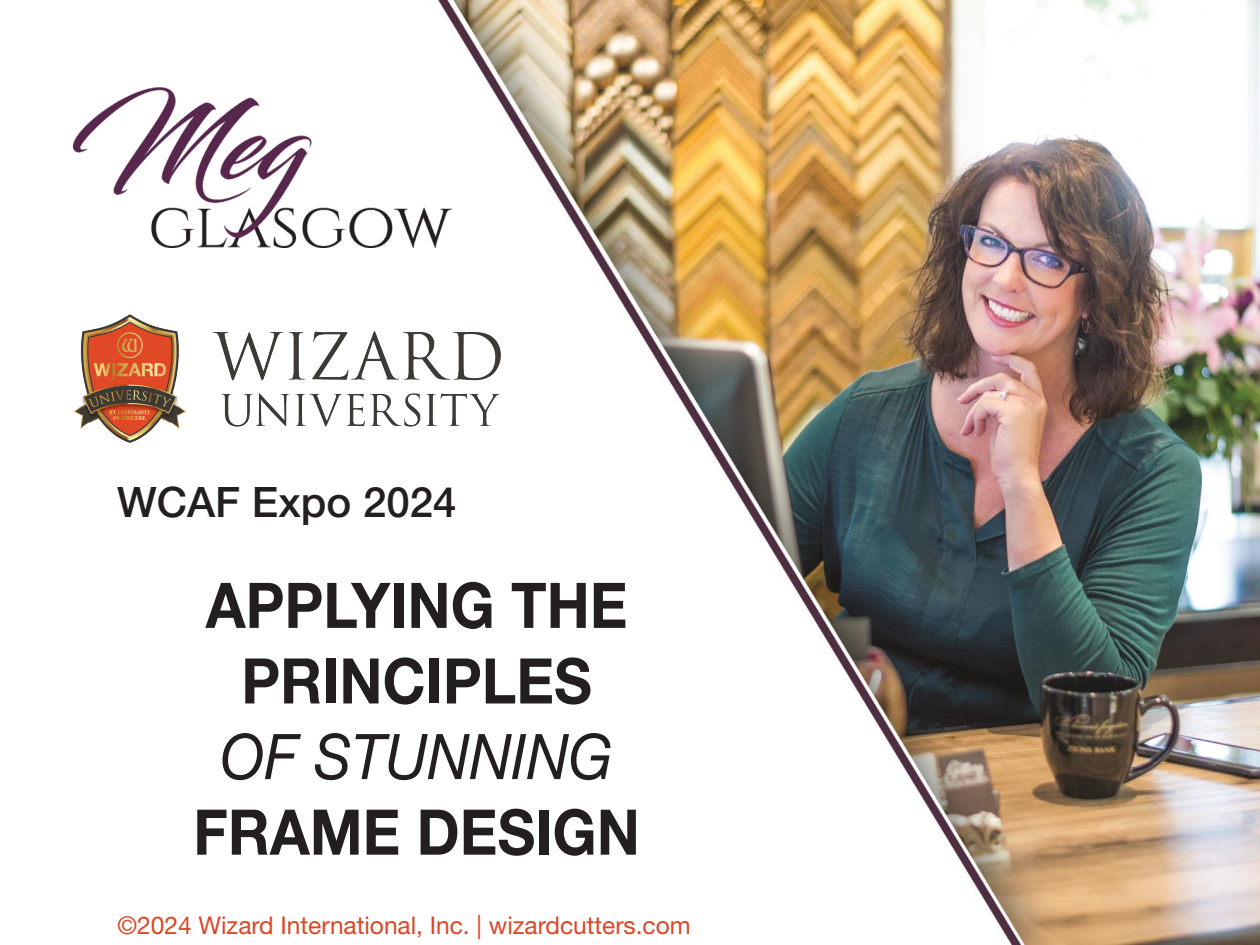
<style>
.page{position:relative;width:1260px;height:945px;background:#fff}
.page>*{position:absolute;margin:0;border:0;box-sizing:border-box;transform-origin:0 0}
.t1{font:700 63px/75.6px "Helvetica Neue LT Std";color:#231f20;text-align:center;scale:.92 1}
.t2{font:italic 63px "Helvetica Neue LT Std";color:#231f20;scale:.92 1}
.t3{font:500 42px "Helvetica Neue LT Std";color:#231f20}
.t4{font:24.5px "Helvetica Neue LT Std";color:#db4726}
</style>
<div class="page">
<img style="left:73px;top:0;width:1187px;height:945px">
<img style="left:74px;top:88px;width:378px;height:159px">
<img style="left:86px;top:664px;width:665px;height:119px">
<svg style="left:73px;top:351px;width:654px;height:421px"></svg>
<img style="left:74px;top:314px;width:426px;height:128px">
<h2 class="t3" style="left:117px;top:477px;width:341px">WCAF Expo 2024</h2>
<h1 class="t1" style="left:206px;top:566px;width:460px">APPLYING THE<br>PRINCIPLES</h1>
<h1 class="t2" style="left:220px;top:719px;width:428px">OF STUNNING</h1>
<h1 class="t1" style="left:193px;top:793px;width:487px">FRAME DESIGN</h1>
<p class="t4" style="left:118px;top:911px;width:575px">©2024 Wizard International, Inc. | wizardcutters.com</p>
</div>
